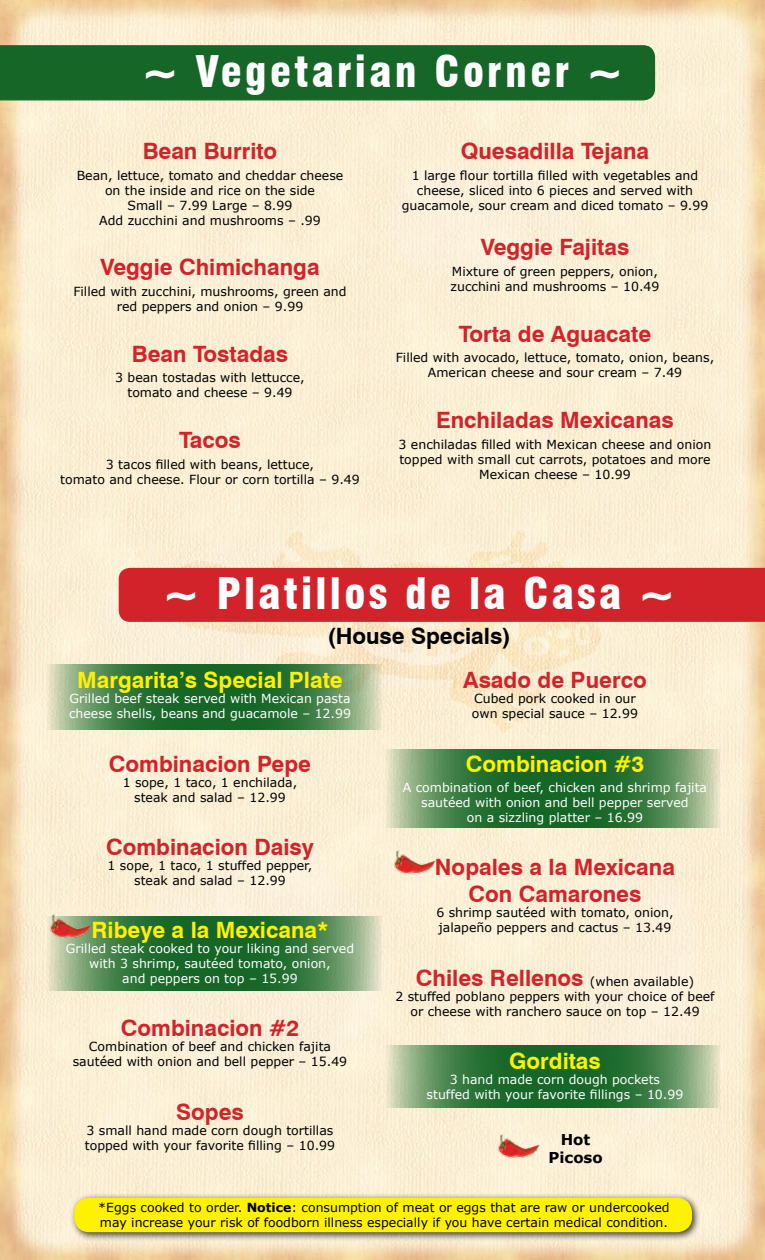
<style>
.page{position:relative;width:765px;height:1260px;background:#fff}
.page>*{position:absolute;margin:0;border:0;box-sizing:border-box;transform-origin:0 0}
.t1{font:900 condensed 42.5px "Swiss 721 BT";letter-spacing:.075em;color:#fff}
.t2{font:700 22.5px/27px "Swiss 721 BT";color:#d2232a;text-align:center}
.t3{font:700 22.5px "Swiss 721 BT";color:#fff200}
.t4{font:700 22.5px "Swiss 721 BT";color:#000}
.t5{font:700 15px/17.5px "Verdana";color:#000;text-align:center}
.t6{font:12.5px/15px "Verdana";color:#000;text-align:center}
.t7{font:12.5px/15px "Verdana";color:#fff;text-align:center}
.s1{font-family:"Swiss 721 BT";font-weight:700;font-size:22.5px;color:#d2232a}
.s2{font-weight:700}
</style>
<div class="page">
<img style="left:0;top:0;width:765px;height:1260px">
<div style="left:0;top:45px;width:655px;height:55px;background:#156627"></div>
<div style="left:119px;top:568px;width:646px;height:54px;background:#d2232a"></div>
<svg style="left:45px;top:664px;width:336px;height:66px;background:#4b854f"></svg>
<svg style="left:45px;top:916px;width:336px;height:75px;background:#47834d"></svg>
<svg style="left:384px;top:750px;width:336px;height:78px;background:#4b8650"></svg>
<svg style="left:384px;top:1045px;width:336px;height:63px;background:#4b8650"></svg>
<div style="left:70px;top:1193px;width:631px;height:48px;background:#000;opacity:.75"></div>
<div style="left:74px;top:1198px;width:618px;height:34px;background:#fff200;border-radius:15px"></div>
<img style="left:48px;top:912px;width:45px;height:28px">
<img style="left:391px;top:849px;width:45px;height:27px">
<img style="left:495px;top:1132px;width:46px;height:28px">
<h1 class="t1" style="left:142px;top:46px;width:482px">~ Vegetarian Corner ~</h1>
<h2 class="t2" style="left:143px;top:137px;width:136px">Bean Burrito</h2>
<p class="t6" style="left:77px;top:167px;width:268px">Bean, lettuce, tomato and cheddar cheese on the inside and rice on the side<br>Small – 7.99 Large – 8.99<br>Add zucchini and mushrooms – .99</p>
<h2 class="t2" style="left:100px;top:254px;width:221px">Veggie Chimichanga</h2>
<p class="t6" style="left:73px;top:284px;width:275px">Filled with zucchini, mushrooms, green and red peppers and onion – 9.99</p>
<h2 class="t2" style="left:132px;top:340px;width:158px">Bean Tostadas</h2>
<p class="t6" style="left:115px;top:370px;width:191px">3 bean tostadas with lettucce, tomato and cheese – 9.49</p>
<h2 class="t2" style="left:179px;top:426px;width:63px">Tacos</h2>
<p class="t6" style="left:60px;top:457px;width:301px">3 tacos filled with beans, lettuce,<br>tomato and cheese. Flour or corn tortilla – 9.49</p>
<h2 class="t2" style="left:461px;top:137px;width:190px">Quesadilla Tejana</h2>
<p class="t6" style="left:402px;top:167px;width:308px">1 large flour tortilla filled with vegetables and cheese, sliced into 6 pieces and served with guacamole, sour cream and diced tomato – 9.99</p>
<h2 class="t2" style="left:481px;top:234px;width:150px">Veggie Fajitas</h2>
<p class="t6" style="left:451px;top:264px;width:210px;text-align:left">Mixture of green peppers, onion, zucchini and mushrooms – 10.49</p>
<h2 class="t2" style="left:459px;top:320px;width:194px">Torta de Aguacate</h2>
<p class="t6" style="left:396px;top:350px;width:320px">Filled with avocado, lettuce, tomato, onion, beans,<br>American cheese and sour cream – 7.49</p>
<h2 class="t2" style="left:436px;top:406px;width:239px">Enchiladas Mexicanas</h2>
<p class="t6" style="left:399px;top:437px;width:314px">3 enchiladas filled with Mexican cheese and onion topped with small cut carrots, potatoes and more<br>Mexican cheese – 10.99</p>
<h1 class="t1" style="left:164px;top:569px;width:512px">~ Platillos de la Casa ~</h1>
<h2 class="t4" style="left:327px;top:623px;width:185px">(House Specials)</h2>
<h2 class="t3" style="left:77px;top:667px;width:267px">Margarita’s Special Plate</h2>
<p class="t7" style="left:69px;top:691px;width:284px;text-align:left">Grilled beef steak served with Mexican pasta cheese shells, beans and guacamole – 12.99</p>
<h2 class="t2" style="left:109px;top:750px;width:204px">Combinacion Pepe</h2>
<p class="t6" style="left:123px;top:774px;width:176px">1 sope, 1 taco, 1 enchilada, steak and salad – 12.99</p>
<h2 class="t2" style="left:106px;top:833px;width:209px">Combinacion Daisy</h2>
<p class="t6" style="left:108px;top:858px;width:206px">1 sope, 1 taco, 1 stuffed pepper, steak and salad – 12.99</p>
<h2 class="t3" style="left:92px;top:916px;width:238px">Ribeye a la Mexicana*</h2>
<p class="t7" style="left:66px;top:941px;width:290px">Grilled steak cooked to your liking and served with 3 shrimp, sautéed tomato, onion,<br>and peppers on top – 15.99</p>
<h2 class="t2" style="left:121px;top:1015px;width:180px">Combinacion #2</h2>
<p class="t6" style="left:73px;top:1039px;width:276px">Combination of beef and chicken fajita sautéed with onion and bell pepper – 15.49</p>
<h2 class="t2" style="left:176px;top:1098px;width:69px">Sopes</h2>
<p class="t6" style="left:85px;top:1122px;width:252px;text-align:left">3 small hand made corn dough tortillas topped with your favorite filling – 10.99</p>
<h2 class="t2" style="left:463px;top:667px;width:185px">Asado de Puerco</h2>
<p class="t6" style="left:472px;top:691px;width:168px;text-align:left">Cubed pork cooked in our own special sauce – 12.99</p>
<h2 class="t3" style="left:466px;top:750px;width:180px">Combinacion #3</h2>
<p class="t7" style="left:403px;top:780px;width:306px">A combination of beef, chicken and shrimp fajita sautéed with onion and bell pepper served<br>on a sizzling platter – 16.99</p>
<h2 class="t2" style="left:435px;top:854px;width:242px">Nopales a la Mexicana<br>Con Camarones</h2>
<p class="t6" style="left:436px;top:905px;width:239px;text-align:left">6 shrimp sautéed with tomato, onion, jalapeño peppers and cactus – 13.49</p>
<p class="t6" style="left:395px;top:974px;width:321px"><span class="s1">Chiles Rellenos</span> (when available)<br>2 stuffed poblano peppers with your choice of beef or cheese with ranchero sauce on top – 12.49</p>
<h2 class="t3" style="left:509px;top:1047px;width:93px">Gorditas</h2>
<p class="t7" style="left:427px;top:1072px;width:258px">3 hand made corn dough pockets stuffed with your favorite fillings – 10.99</p>
<p class="t5" style="left:548px;top:1131px;width:56px">Hot<br>Picoso</p>
<p class="t6" style="left:98px;top:1199px;width:573px;text-align:left">*Eggs cooked to order. <span class="s2">Notice</span>: consumption of meat or eggs that are raw or undercooked may increase your risk of foodborn illness especially if you have certain medical condition.</p>
</div>
